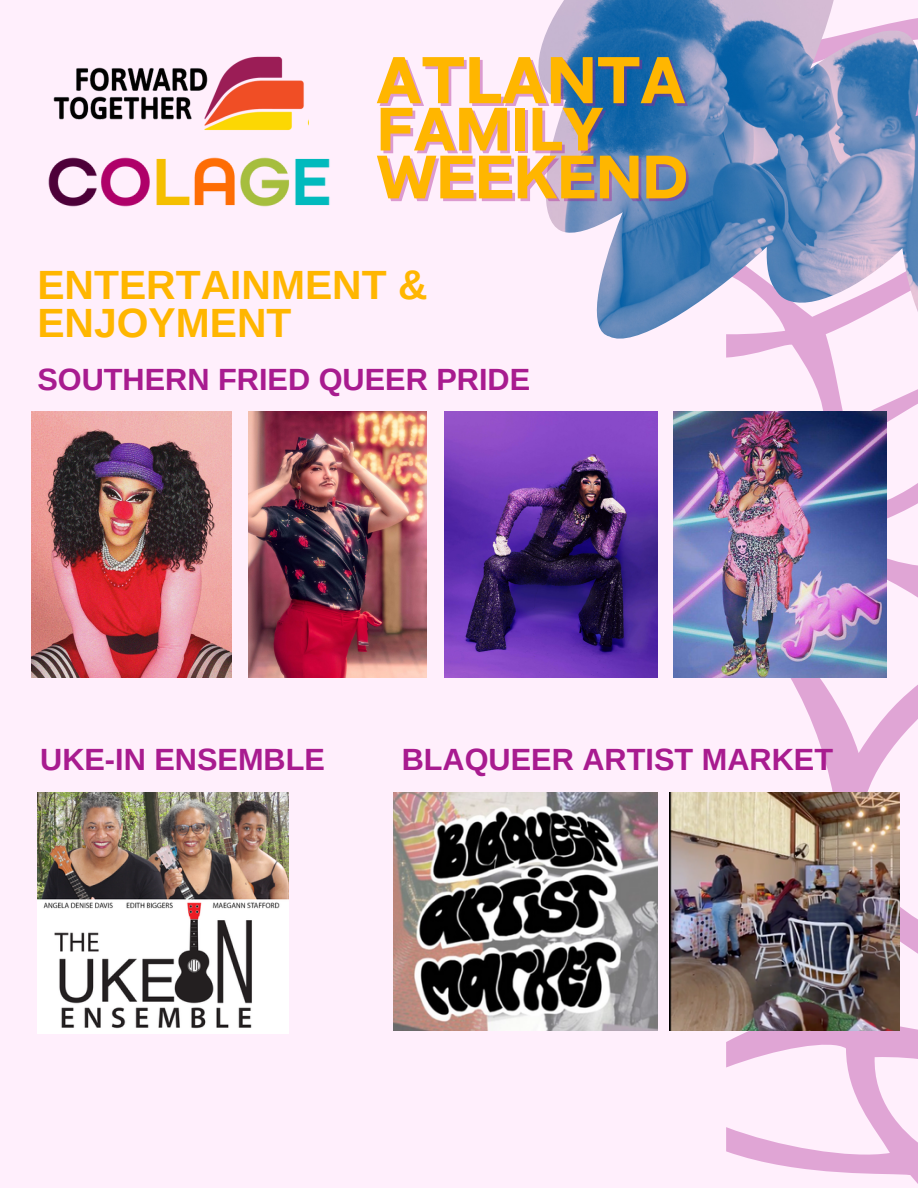
<style>
.page{position:relative;width:918px;height:1188px;background:#ffeffc}
.page>*{position:absolute;margin:0;border:0;box-sizing:border-box;transform-origin:0 0}
.t1{font:63.15px "Cy Grotesk Key Demi";color:#ffb600}
.t2{font:58.5px "Cy Grotesk Key Demi";color:#ffb600}
.t3{font:700 40.8px/38.2px "Arimo";color:#ffb600}
.t4{font:700 30.75px "Arimo";color:#a81b8f}
</style>
<div class="page">
<svg style="left:726px;top:361px;width:192px;height:823px"></svg>
<img style="left:538px;top:0;width:380px;height:361px">
<img style="left:53px;top:56px;width:256px;height:75px">
<img style="left:48px;top:157px;width:282px;height:50px">
<img style="left:32px;top:412px;width:200px;height:265px">
<img style="left:249px;top:412px;width:178px;height:265px">
<img style="left:445px;top:412px;width:212px;height:265px">
<img style="left:673px;top:412px;width:214px;height:265px">
<img style="left:37px;top:792px;width:251px;height:242px">
<img style="left:393px;top:792px;width:264px;height:238px">
<img style="left:670px;top:792px;width:230px;height:238px">
<p class="t1" style="left:377px;top:40px;width:310px">ATLANTA</p>
<p class="t2" style="left:377px;top:92px;width:228px">FAMILY</p>
<p class="t2" style="left:377px;top:140px;width:312px">WEEKEND</p>
<p class="t3" style="left:37px;top:265px;width:392px">ENTERTAINMENT &amp;<br>ENJOYMENT</p>
<p class="t4" style="left:37px;top:362px;width:494px">SOUTHERN FRIED QUEER PRIDE</p>
<p class="t4" style="left:40px;top:743px;width:286px">UKE-IN ENSEMBLE</p>
<p class="t4" style="left:402px;top:743px;width:433px">BLAQUEER ARTIST MARKET</p>
</div>
